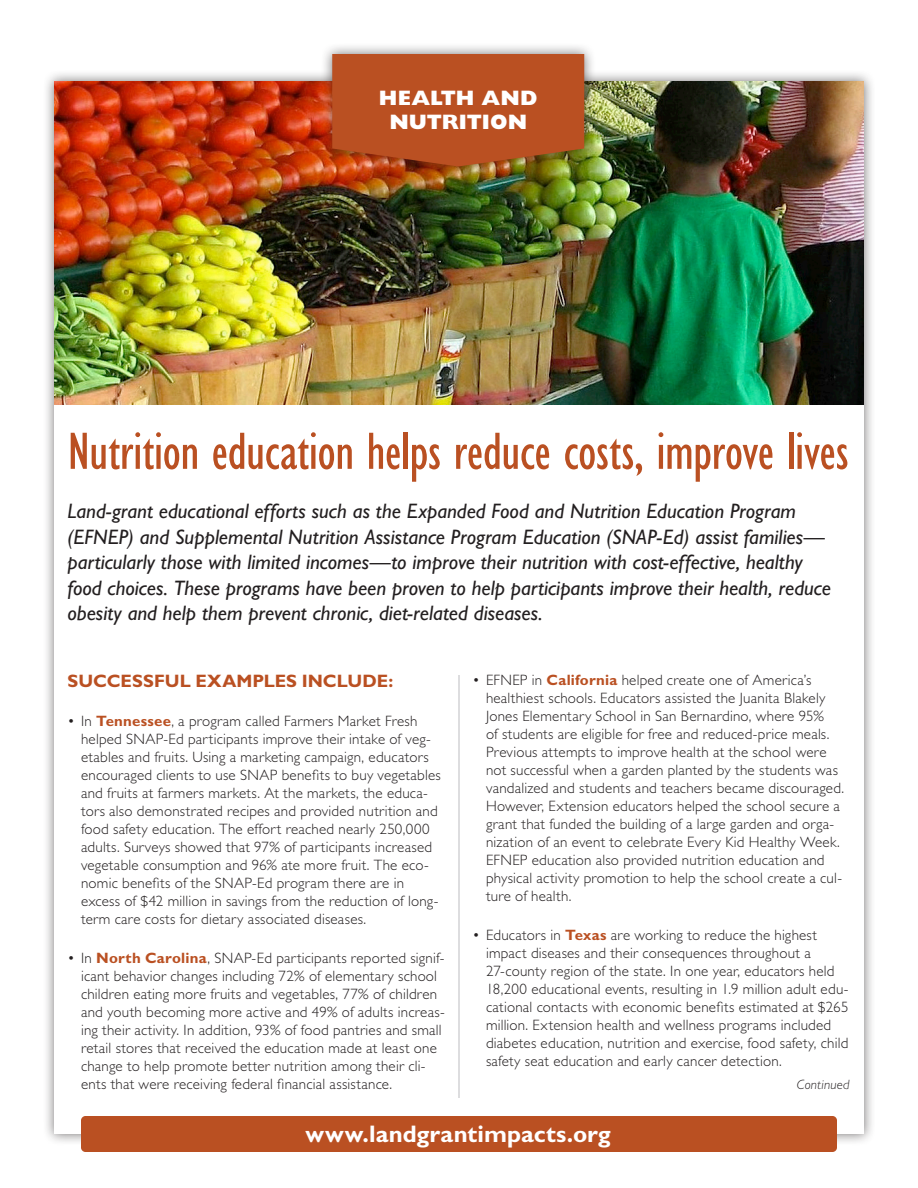
<style>
.page{position:relative;width:918px;height:1188px;background:#fff}
.page>*{position:absolute;margin:0;border:0;box-sizing:border-box;transform-origin:0 0}
.t1{font:condensed 54px "Gill Sans Std";letter-spacing:-.015em;color:#ba5022}
.t2{font:700 24px "Gill Sans Std";letter-spacing:.005em;color:#fff}
.Intro{font:italic 21px/25.5px "Gill Sans Std";color:#231f20}
.Category{font:800 21px "Gill Sans Std";letter-spacing:.005em;color:#fff}
.Subhead{font:700 18px "Gill Sans Std";color:#ba5022}
.t3{font:300 15px/18px "Gill Sans Std";letter-spacing:.015em;color:#231f20}
.Continued_line{font:italic 300 13.5px "Gill Sans Std";letter-spacing:.015em;color:#231f20}
.s1{font-weight:700;color:#ba5022}
</style>
<div class="page">
<div style="left:43px;top:70px;width:833px;height:1076px;background:#231f20;opacity:.6"></div>
<div style="left:54px;top:81px;width:810px;height:1053px;background:#fff"></div>
<div style="left:81px;top:1116px;width:756px;height:36px;background:#ba5022;border-radius:4px"></div>
<img style="left:54px;top:81px;width:810px;height:324px">
<div style="left:321px;top:43px;width:275px;height:135px;background:#231f20;opacity:.6"></div>
<svg style="left:332px;top:54px;width:252px;height:112px;background:#b75021"></svg>
<hr style="left:459px;top:675px;width:1px;height:423px;background:#bcbdc0">
<p class="Category" style="left:379px;top:85px;width:160px">HEALTH AND</p>
<p class="Category" style="left:389px;top:109px;width:139px">NUTRITION</p>
<p class="t1" style="left:68px;top:422px;width:783px">Nutrition education helps reduce costs, improve lives</p>
<p class="Intro" style="left:68px;top:499px;width:765px">Land-grant educational efforts such as the Expanded Food and Nutrition Education Program (EFNEP) and Supplemental Nutrition Assistance Program Education (SNAP-Ed) assist families— particularly those with limited incomes—to improve their nutrition with cost-effective, healthy food choices. These programs have been proven to help participants improve their health, reduce obesity and help them prevent chronic, diet-related diseases.</p>
<p class="Subhead" style="left:68px;top:671px;width:327px">SUCCESSFUL EXAMPLES INCLUDE:</p>
<p class="t3" style="left:81px;top:712px;width:361px;text-indent:-14px">• In <span class="s1">Tennessee</span>, a program called Farmers Market Fresh helped SNAP-Ed participants improve their intake of veg&shy;etables and fruits. Using a marketing campaign, educators encouraged clients to use SNAP benefits to buy vegetables and fruits at farmers markets. At the markets, the educa&shy;tors also demonstrated recipes and provided nutrition and food safety education. The effort reached nearly 250,000 adults. Surveys showed that 97% of participants increased vegetable consumption and 96% ate more fruit. The eco&shy;nomic benefits of the SNAP-Ed program there are in excess of $42 million in savings from the reduction of long&shy;term care costs for dietary associated diseases.</p>
<p class="t3" style="left:81px;top:949px;width:365px;text-indent:-14px">• In <span class="s1">North Carolina</span>, SNAP-Ed participants reported signif&shy;icant behavior changes including 72% of elementary school children eating more fruits and vegetables, 77% of children and youth becoming more active and 49% of adults increas&shy;ing their activity. In addition, 93% of food pantries and small retail stores that received the education made at least one change to help promote better nutrition among their cli&shy;ents that were receiving federal financial assistance.</p>
<p class="t3" style="left:486px;top:671px;width:360px;text-indent:-14px">• EFNEP in <span class="s1">California</span> helped create one of America’s healthiest schools. Educators assisted the Juanita Blakely Jones Elementary School in San Bernardino, where 95%<br>of students are eligible for free and reduced-price meals.<br>Previous attempts to improve health at the school were not successful when a garden planted by the students was vandalized and students and teachers became discouraged.<br>However, Extension educators helped the school secure a grant that funded the building of a large garden and orga&shy;nization of an event to celebrate Every Kid Healthy Week.<br>EFNEP education also provided nutrition education and physical activity promotion to help the school create a cul&shy;ture of health.</p>
<p class="t3" style="left:486px;top:926px;width:364px;text-indent:-14px">• Educators in <span class="s1">Texas</span> are working to reduce the highest impact diseases and their consequences throughout a 27-county region of the state. In one year, educators held 18,200 educational events, resulting in 1.9 million adult edu&shy;cational contacts with economic benefits estimated at $265 million. Extension health and wellness programs included diabetes education, nutrition and exercise, food safety, child safety seat education and early cancer detection.</p>
<p class="Continued_line" style="left:797px;top:1077px;width:54px">Continued</p>
<h2 class="t2" style="left:305px;top:1120px;width:307px">www.landgrantimpacts.org</h2>
</div>
